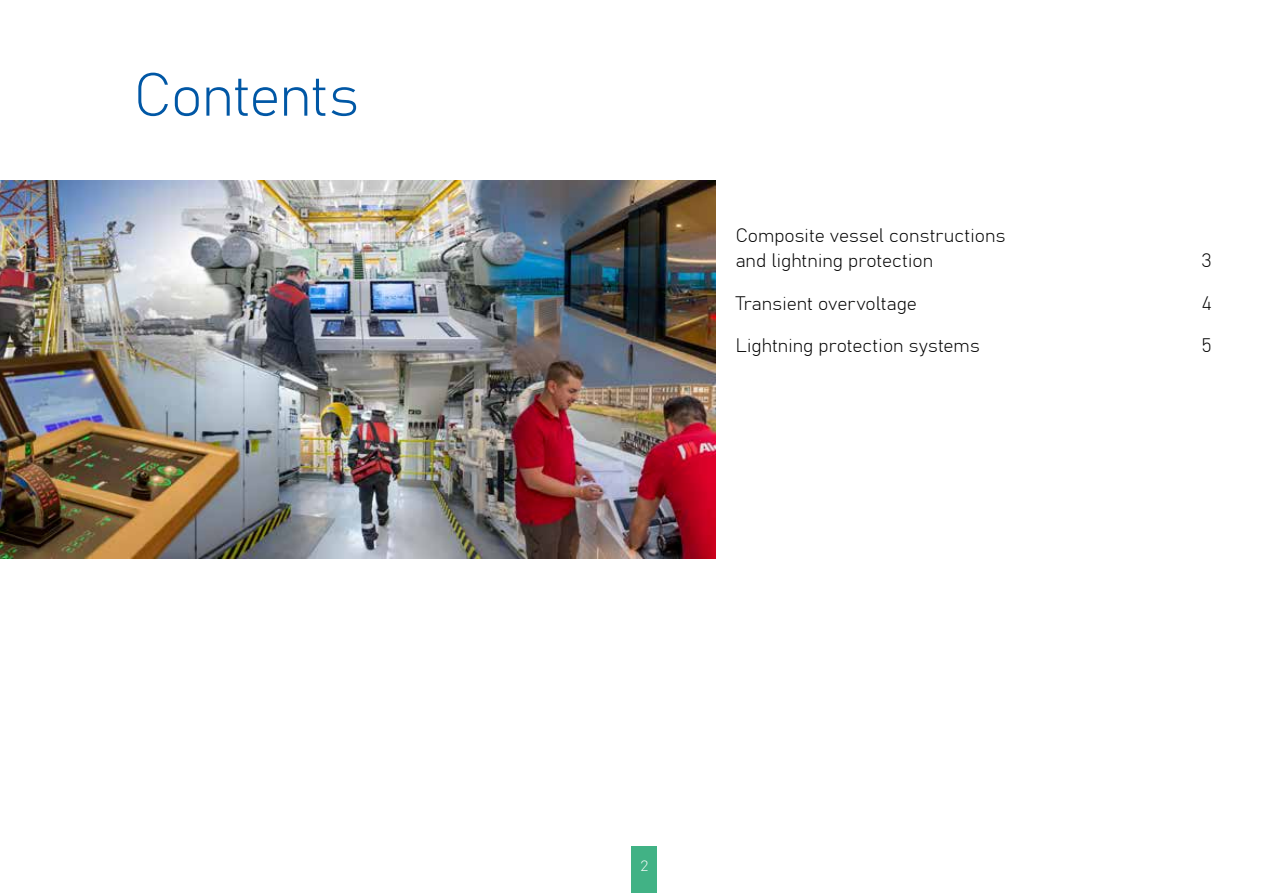
<style>
.page{position:relative;width:1263px;height:893px;background:#fff}
.page>*{position:absolute;margin:0;border:0;box-sizing:border-box;transform-origin:0 0}
.t1{font:300 60px "Grandview";letter-spacing:-.015em;color:#0057a5}
.t2{font:300 19.5px/25.5px "Grandview";letter-spacing:-.005em;color:#000}
.t3{font:300 15px "Grandview";color:#fff}
</style>
<div class="page">
<img style="left:0;top:180px;width:715px;height:378px">
<div style="left:631px;top:846px;width:26px;height:47px;background:#41b285"></div>
<h1 class="t1" style="left:134px;top:57px;width:227px">Contents</h1>
<p class="t2" style="left:736px;top:222px;width:271px">Composite vessel constructions and lightning protection</p>
<p class="t2" style="left:1201px;top:247px;width:12px">3</p>
<p class="t2" style="left:736px;top:290px;width:183px">Transient overvoltage</p>
<p class="t2" style="left:1201px;top:290px;width:12px">4</p>
<p class="t2" style="left:736px;top:332px;width:246px">Lightning protection systems</p>
<p class="t2" style="left:1201px;top:332px;width:12px">5</p>
<p class="t3" style="left:640px;top:856px;width:9px">2</p>
</div>
